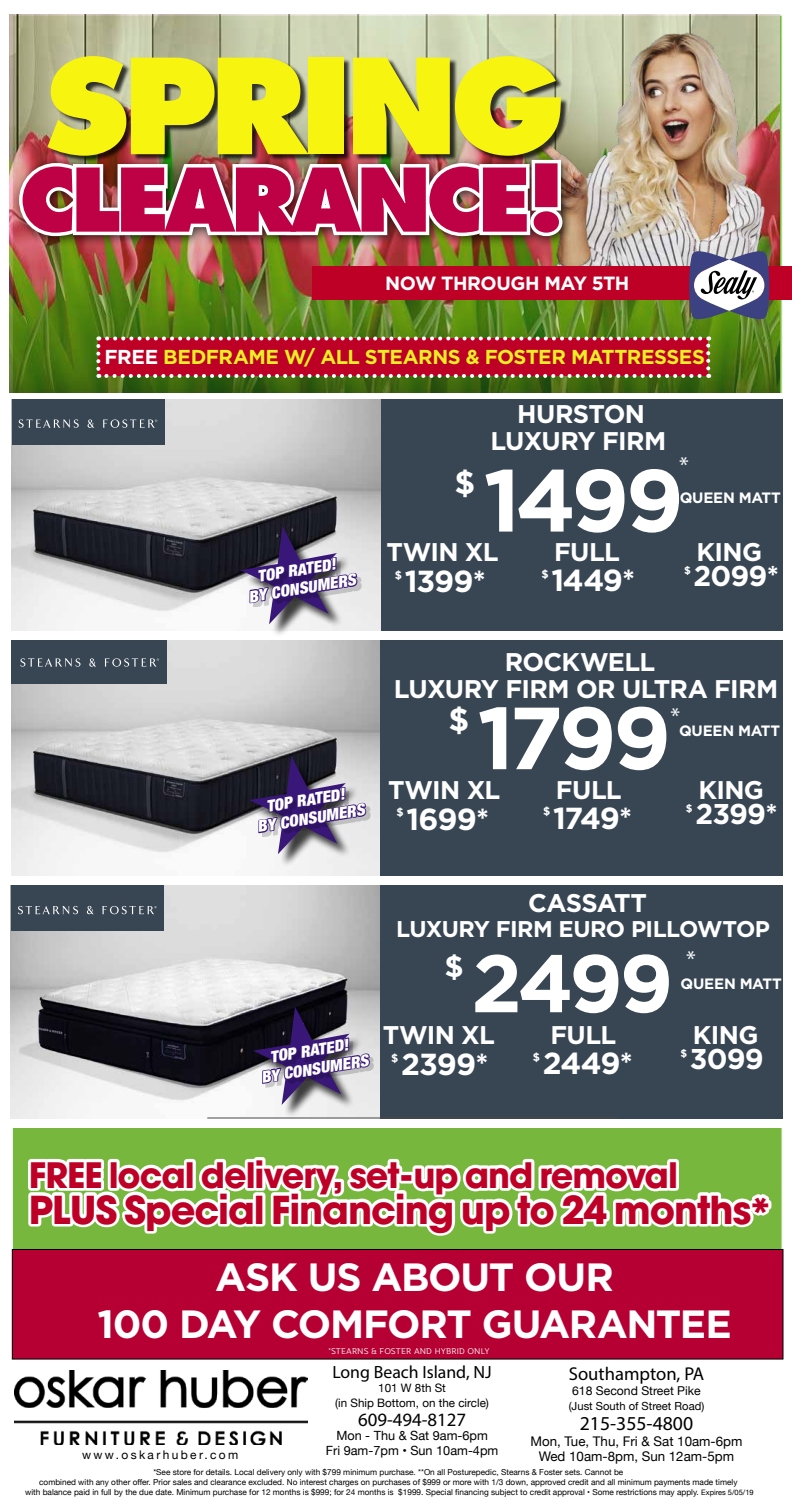
<style>
.page{position:relative;width:792px;height:1512px;background:#fff}
.page>*{position:absolute;margin:0;border:0;box-sizing:border-box;transform-origin:0 0}
.t1{font:800 128.1px "Futura";letter-spacing:-.05em;color:#f7f410}
.t2{font:700 87.9px "Gotham";letter-spacing:-.055em;color:#fff}
.t3{font:800 85px "Futura";letter-spacing:-.05em;color:#be0044}
.t4{font:700 81.3px "Gotham";color:#fff}
.t5{font:700 39.4px/47.2px "Gotham";letter-spacing:-.03em;color:#fff;text-align:center}
.t6{font:700 38.2px "Avant Garde Gothic ITC";letter-spacing:-.03em;color:#be0027}
.t7{font:700 34.8px "Avant Garde Gothic ITC";letter-spacing:-.03em;color:#be0027}
.t8{font:700 32.3px "Gotham";color:#fff}
.t9{font:700 30.4px "Gotham";letter-spacing:-.035em;color:#fff}
.t10{font:700 29.9px "Gotham";color:#fff}
.t11{font:700 28.6px "Gotham";letter-spacing:-.03em;color:#fff}
.t12{font:700 25.6px "Gotham";letter-spacing:-.025em;color:#fff}
.t13{font:23.3px "Myriad Pro";color:#fff}
.t14{font:700 22.8px "Gotham";letter-spacing:-.03em;color:#fff}
.t15{font:700 20.1px "Gotham";letter-spacing:-.025em;color:#ecee25}
.t16{font:19.8px "Myriad Pro";color:#000}
.t17{font:700 19.1px "Gotham";letter-spacing:-.03em;color:#fff}
.t18{font:18.8px "Myriad Pro";color:#000}
.t19{font:18.6px "Myriad Pro";color:#000}
.t20{font:17.7px "Myriad Pro";color:#000}
.t21{font:italic 900 condensed 16px "Helvetica Neue";color:#fff;scale:1.04 1}
.t22{font:700 15px "Gotham";letter-spacing:-.01em;color:#fff}
.t23{font:13.3px/15.5px "Helvetica Neue";color:#000;text-align:center}
.t24{font:12.7px/14.8px "Helvetica Neue";color:#000;text-align:center}
.t25{font:12.2px "Helvetica Neue";color:#000}
.t26{font:11.9px "Helvetica Neue";letter-spacing:.2em;color:#000}
.t27{font:11.6px/14.4px "Helvetica Neue";color:#000;text-align:center}
.t28{font:11.2px "Helvetica Neue";color:#000}
.t29{font:700 11.2px "Gotham";color:#fff}
.t30{font:700 10.5px "Gotham";color:#fff}
.t31{font:8.3px/9.9px "Helvetica Neue";color:#000;text-align:center}
.t32{font:300 8px "Jotia";letter-spacing:.02em;color:#fff}
.s1{color:#fff}
.s2{font-size:34.8px}
.s3{font-size:7.5px}
</style>
<div class="page">
<div style="left:11px;top:300px;width:772px;height:1059px;background:#77b73e"></div>
<img style="left:11px;top:640px;width:369px;height:237px">
<img style="left:11px;top:885px;width:369px;height:234px">
<div style="left:11px;top:885px;width:153px;height:46px;background:#384654"></div>
<div style="left:380px;top:399px;width:403px;height:478px;background:#384654"></div>
<div style="left:380px;top:885px;width:403px;height:243px;background:#384654"></div>
<svg style="left:18px;top:906px;width:139px;height:9px"></svg>
<div style="left:0;top:877px;width:792px;height:8px;background:#fff"></div>
<div style="left:11px;top:638px;width:155px;height:45px;background:#384654"></div>
<svg style="left:20px;top:658px;width:139px;height:9px"></svg>
<img style="left:11px;top:399px;width:369px;height:232px">
<div style="left:12px;top:399px;width:153px;height:45px;background:#384654"></div>
<svg style="left:19px;top:419px;width:138px;height:9px"></svg>
<div style="left:0;top:631px;width:792px;height:9px;background:#fff"></div>
<img style="left:10px;top:14px;width:770px;height:380px">
<img style="left:478px;top:14px;width:305px;height:252px">
<div style="left:49px;top:57px;width:520px;height:106px;background:#000;opacity:.75"></div>
<div style="left:12px;top:152px;width:562px;height:96px;background:#000;opacity:.75"></div>
<img style="left:16px;top:156px;width:550px;height:84px">
<div style="left:313px;top:266px;width:479px;height:34px;background:#be0027"></div>
<svg style="left:25px;top:1154px;width:750px;height:85px"></svg>
<img style="left:14px;top:1371px;width:293px;height:74px">
<div style="left:9px;top:1119px;width:783px;height:8px;background:#fff"></div>
<div style="left:0;top:394px;width:792px;height:5px;background:#fff"></div>
<hr style="left:207px;top:1118px;width:411px;height:1px;background:#484848">
<svg style="left:96px;top:336px;width:614px;height:42px;background:#ba1b36"></svg>
<svg style="left:689px;top:251px;width:80px;height:68px;background:#85889e"></svg>
<div style="left:12px;top:1249px;width:771px;height:110px;background:#b60034"></div>
<div style="left:12px;top:1249px;width:771px;height:110px;border:1px solid #000"></div>
<div style="left:252px;top:759px;width:108px;height:109px;background:#000;opacity:.75"></div>
<div style="left:243px;top:529px;width:108px;height:109px;background:#000;opacity:.75"></div>
<div style="left:256px;top:1009px;width:108px;height:110px;background:#000;opacity:.75"></div>
<svg style="left:249px;top:756px;width:119px;height:98px;background:#746a89"></svg>
<svg style="left:241px;top:526px;width:118px;height:98px;background:#766c8c"></svg>
<svg style="left:253px;top:1007px;width:119px;height:98px;background:#6a6080"></svg>
<h1 class="t1" style="left:44px;top:27px;width:522px">SPRING</h1>
<h3 class="t3" style="left:20px;top:147px;width:548px">CLEARANCE!</h3>
<h3 class="t17" style="left:385px;top:271px;width:246px">NOW THROUGH MAY 5TH</h3>
<h3 class="t15" style="left:105px;top:344px;width:602px"><span class="s1">FREE</span> BEDFRAME W/ ALL STEARNS &amp; FOSTER MATTRESSES</h3>
<h3 class="t12" style="left:517px;top:397px;width:129px">HURSTON</h3>
<h3 class="t12" style="left:490px;top:424px;width:177px">LUXURY FIRM</h3>
<h3 class="t13" style="left:679px;top:451px;width:11px">*</h3>
<h3 class="t21" style="left:256px;top:563px;width:78px;rotate:-9deg">TOP RATED!</h3>
<h3 class="t21" style="left:247px;top:584px;width:106px;rotate:-9deg">BY CONSUMERS</h3>
<h3 class="t21" style="left:264px;top:793px;width:78px;rotate:-9deg">TOP RATED!</h3>
<h3 class="t21" style="left:255px;top:814px;width:106px;rotate:-9deg">BY CONSUMERS</h3>
<h3 class="t8" style="left:455px;top:461px;width:22px">$</h3>
<h2 class="t2" style="left:483px;top:442px;width:202px">1499</h2>
<h3 class="t22" style="left:680px;top:487px;width:103px">QUEEN MATT</h3>
<h3 class="t12" style="left:386px;top:535px;width:114px">TWIN XL</h3>
<h3 class="t12" style="left:554px;top:535px;width:67px">FULL</h3>
<h3 class="t12" style="left:697px;top:535px;width:67px">KING</h3>
<h3 class="t29" style="left:395px;top:567px;width:9px">$</h3>
<h3 class="t9" style="left:405px;top:561px;width:83px">1399*</h3>
<h3 class="t29" style="left:541px;top:566px;width:9px">$</h3>
<h3 class="t9" style="left:551px;top:560px;width:85px">1449*</h3>
<p class="t30" style="left:684px;top:563px;width:8px">$</p>
<h3 class="t11" style="left:694px;top:557px;width:87px">2099*</h3>
<h3 class="t12" style="left:505px;top:645px;width:152px">ROCKWELL</h3>
<h3 class="t12" style="left:394px;top:672px;width:386px">LUXURY FIRM OR ULTRA FIRM</h3>
<h3 class="t8" style="left:448px;top:698px;width:22px">$</h3>
<h2 class="t2" style="left:477px;top:680px;width:195px">1799</h2>
<h3 class="t13" style="left:671px;top:702px;width:11px">*</h3>
<h3 class="t22" style="left:679px;top:721px;width:103px">QUEEN MATT</h3>
<h3 class="t12" style="left:388px;top:773px;width:114px">TWIN XL</h3>
<h3 class="t12" style="left:556px;top:773px;width:67px">FULL</h3>
<h3 class="t12" style="left:698px;top:773px;width:67px">KING</h3>
<h3 class="t29" style="left:397px;top:805px;width:9px">$</h3>
<h3 class="t9" style="left:407px;top:799px;width:84px">1699*</h3>
<h3 class="t29" style="left:543px;top:804px;width:9px">$</h3>
<h3 class="t9" style="left:553px;top:798px;width:81px">1749*</h3>
<p class="t30" style="left:686px;top:801px;width:8px">$</p>
<h3 class="t11" style="left:695px;top:795px;width:84px">2399*</h3>
<h3 class="t21" style="left:268px;top:1044px;width:78px;rotate:-9deg">TOP RATED!</h3>
<h3 class="t21" style="left:259px;top:1064px;width:106px;rotate:-9deg">BY CONSUMERS</h3>
<h3 class="t12" style="left:528px;top:886px;width:120px">CASSATT</h3>
<h3 class="t14" style="left:396px;top:914px;width:375px">LUXURY FIRM EURO PILLOWTOP</h3>
<h3 class="t10" style="left:445px;top:947px;width:21px">$</h3>
<h3 class="t4" style="left:471px;top:930px;width:203px">2499</h3>
<h3 class="t13" style="left:686px;top:945px;width:11px">*</h3>
<h3 class="t22" style="left:681px;top:974px;width:103px">QUEEN MATT</h3>
<h3 class="t12" style="left:383px;top:1018px;width:114px">TWIN XL</h3>
<h3 class="t12" style="left:551px;top:1018px;width:67px">FULL</h3>
<h3 class="t12" style="left:693px;top:1018px;width:67px">KING</h3>
<h3 class="t29" style="left:391px;top:1050px;width:9px">$</h3>
<h3 class="t9" style="left:401px;top:1044px;width:89px">2399*</h3>
<h3 class="t29" style="left:533px;top:1049px;width:9px">$</h3>
<h3 class="t9" style="left:543px;top:1043px;width:92px">2449*</h3>
<p class="t30" style="left:680px;top:1046px;width:8px">$</p>
<h3 class="t11" style="left:690px;top:1040px;width:75px">3099</h3>
<h3 class="t7" style="left:29px;top:1152px;width:651px">FREE local delivery, set-up and removal</h3>
<h3 class="t6" style="left:29px;top:1184px;width:744px">PLUS Special Financing up to 24 months<span class="s2">*</span></h3>
<h3 class="t5" style="left:97px;top:1253px;width:636px">ASK US ABOUT OUR<br>100 DAY COMFORT GUARANTEE</h3>
<p class="t32" style="left:328px;top:1346px;width:163px">*STEARNS &amp; FOSTER AND HYBRID ONLY</p>
<h3 class="t26" style="left:82px;top:1446px;width:158px">www.oskarhuber.com</h3>
<h3 class="t20" style="left:332px;top:1361px;width:161px">Long Beach Island, NJ</h3>
<h3 class="t27" style="left:335px;top:1382px;width:155px">101 W 8th St<br>(in Ship Bottom, on the circle)</h3>
<h3 class="t18" style="left:358px;top:1408px;width:110px">609-494-8127</h3>
<h3 class="t24" style="left:326px;top:1429px;width:174px">Mon - Thu &amp; Sat 9am-6pm<br>Fri 9am-7pm • Sun 10am-4pm</h3>
<h3 class="t19" style="left:569px;top:1362px;width:137px">Southampton, PA</h3>
<h3 class="t25" style="left:572px;top:1382px;width:130px">618 Second Street Pike</h3>
<h3 class="t28" style="left:569px;top:1398px;width:137px">(Just South of Street Road)</h3>
<h3 class="t16" style="left:580px;top:1411px;width:115px">215-355-4800</h3>
<h3 class="t23" style="left:531px;top:1434px;width:213px">Mon, Tue, Thu, Fri &amp; Sat 10am-6pm<br>Wed 10am-8pm, Sun 12am-5pm</h3>
<p class="t31" style="left:25px;top:1468px;width:730px">*See store for details. Local delivery only with $799 minimum purchase. **On all Posturepedic, Stearns &amp; Foster sets. Cannot be<br>combined with any other offer. Prior sales and clearance excluded. No interest charges on purchases of $999 or more with 1/3 down, approved credit and all minimum payments made timely<br>with balance paid in full by the due date. Minimum purchase for 12 months is $999; for 24 months is $1999. Special financing subject to credit approval • Some restrictions may apply. <span class="s3">Expires 5/05/19</span></p>
</div>
